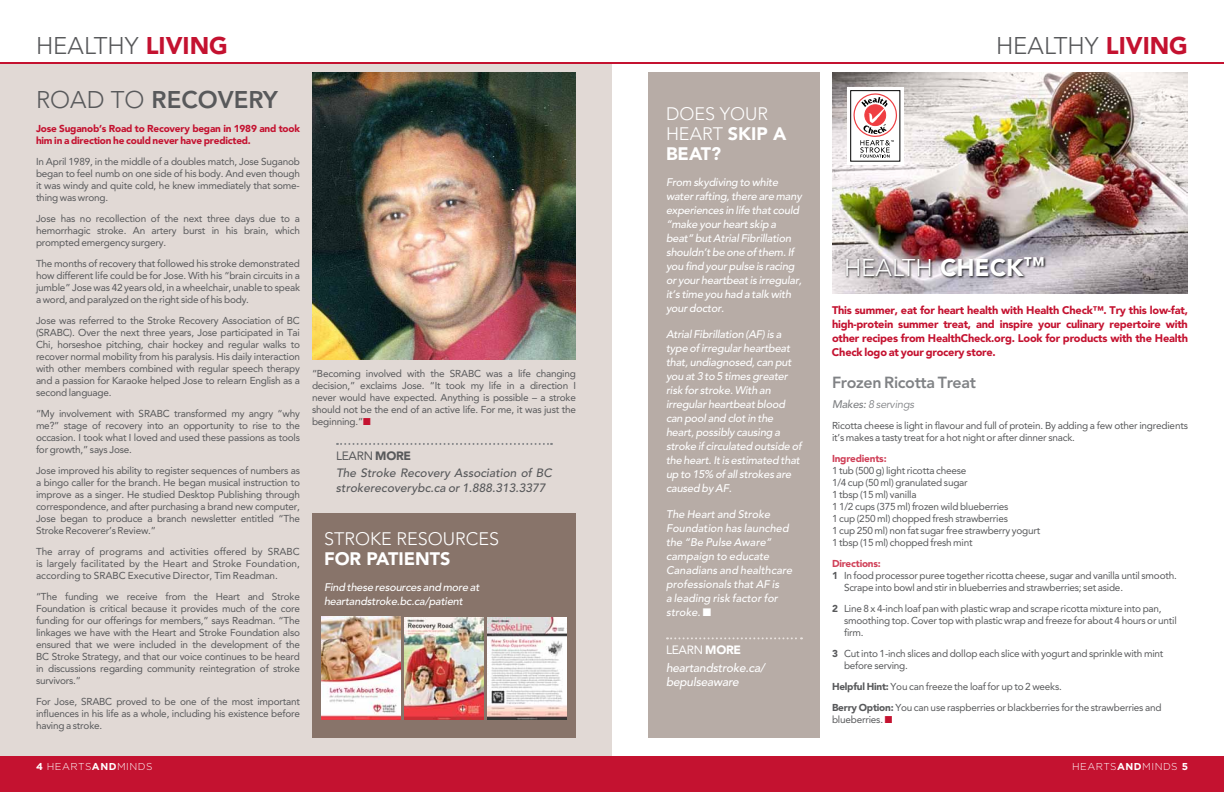
<style>
.page{position:relative;width:1224px;height:792px;background:#fff}
.page>*{position:absolute;margin:0;border:0;box-sizing:border-box;transform-origin:0 0}
.t1{font:300 24px "Avenir LT Std";color:#58595b}
.t2{font:800 24px "Avenir LT Std";color:#58595b}
.t3{font:300 24px "Avenir LT Std";color:#fff}
.t4{font:300 18px/20px "Avenir LT Std";color:#fff}
.t5{font:900 18px "Avenir LT Std";color:#fff}
.t6{font:800 16px "Avenir LT Std";letter-spacing:-.02em;color:#808285}
.t7{font:italic 500 12px/14.4px "Avenir LT Std";color:#58595b}
.t8{font:italic 500 12px/14.4px "Avenir LT Std";letter-spacing:-.02em;color:#fff}
.t9{font:12px "Avenir LT Std";color:#58595b}
.t10{font:12px "Avenir LT Std";color:#fff}
.t11{font:900 12px "Avenir LT Std";color:#58595b}
.t12{font:900 12px "Avenir LT Std";color:#fff}
.t13{font:italic 500 11px/14px "Avenir LT Std";letter-spacing:-.02em;color:#fff}
.t14{font:900 11px/14px "Avenir LT Std";letter-spacing:-.02em;color:#c41230;text-align:justify}
.t15{font:italic 500 11px/14px "Avenir LT Std";color:#fff}
.t16{font:italic 11px "Avenir LT Std";letter-spacing:-.02em;color:#808285}
.t17{font:10px/12px "Avenir LT Std";letter-spacing:-.02em;color:#58595b;text-align:justify}
.t18{font:900 10px/12px "Avenir LT Std";letter-spacing:-.02em;color:#c41230}
.t19{font:300 10px "Gotham";letter-spacing:.05em;color:#fff}
.t20{font:900 10px "Avenir LT Std";letter-spacing:-.02em;color:#d04159}
.s1{font-weight:900;color:#c41230}
.s2{font-weight:300}
.s3{color:#c41230}
.s4{font-weight:900}
.s5{font-weight:500}
.s6{font-weight:700}
</style>
<div class="page">
<img style="left:832px;top:72px;width:356px;height:222px">
<div style="left:0;top:63px;width:612px;height:693px;background:#e1d9d5"></div>
<svg style="left:337px;top:443px;width:215px;height:2px"></svg>
<img style="left:312px;top:72px;width:264px;height:288px">
<hr style="left:612px;top:62px;width:612px;height:2px;background:#c41230">
<hr style="left:0;top:62px;width:612px;height:2px;background:#c41230">
<div style="left:0;top:756px;width:612px;height:36px;background:#c41230"></div>
<div style="left:612px;top:756px;width:612px;height:36px;background:#c41230"></div>
<div style="left:648px;top:72px;width:172px;height:666px;background:#b7aca6"></div>
<svg style="left:667px;top:637px;width:135px;height:2px"></svg>
<div style="left:846px;top:257px;width:201px;height:23px;background:#000;opacity:.8"></div>
<div style="left:312px;top:513px;width:264px;height:225px;background:#88746a"></div>
<img style="left:322px;top:617px;width:79px;height:102px">
<img style="left:404px;top:617px;width:79px;height:102px">
<img style="left:487px;top:617px;width:79px;height:102px">
<div style="left:847px;top:87px;width:57px;height:78px;background:#fff"></div>
<div style="left:850px;top:90px;width:50px;height:72px;background:#fff;border:1px solid #000"></div>
<svg style="left:853px;top:92px;width:46px;height:66px"></svg>
<h1 class="t1" style="left:36px;top:32px;width:190px">HEALTHY <span class="s1">Living</span></h1>
<h1 class="t1" style="left:996px;top:32px;width:190px">HEALTHY <span class="s1">Living</span></h1>
<h1 class="t2" style="left:36px;top:86px;width:243px"><span class="s2">ROAD TO</span> Recovery</h1>
<p class="t18" style="left:36px;top:123px;width:265px">Jose Suganob’s Road to Recovery began in 1989 and took him in a direction he could never have predicted.</p>
<p class="t17" style="left:36px;top:156px;width:266px">In April 1989, in the middle of a doubles match, Jose Suganob began to feel numb on one side of his body. And even though it was windy and quite cold, he knew immediately that some&shy;thing was wrong.</p>
<p class="t17" style="left:36px;top:213px;width:265px">Jose has no recollection of the next three days due to a hemorrhagic stroke. An artery burst in his brain, which prompted emergency surgery.</p>
<p class="t17" style="left:36px;top:258px;width:266px">The months of recovery that followed his stroke demonstrated how different life could be for Jose. With his “brain circuits in a jumble” Jose was 42 years old, in a wheelchair, unable to speak a word, and paralyzed on the right side of his body.</p>
<p class="t17" style="left:36px;top:315px;width:266px">Jose was referred to the Stroke Recovery Association of BC (SRABC). Over the next three years, Jose participated in Tai Chi, horseshoe pitching, chair hockey and regular walks to recover normal mobility from his paralysis. His daily interaction with other members combined with regular speech therapy and a passion for Karaoke helped Jose to relearn English as a second language.</p>
<p class="t17" style="left:36px;top:408px;width:266px">“My involvement with SRABC transformed my angry “why me?” stage of recovery into an opportunity to rise to the occasion. I took what I loved and used these passions as tools for growth,” says Jose.</p>
<p class="t17" style="left:36px;top:465px;width:266px">Jose improved his ability to register sequences of numbers as a bingo caller for the branch. He began musical instruction to improve as a singer. He studied Desktop Publishing through correspondence, and after purchasing a brand new computer, Jose began to produce a branch newsletter entitled “The Stroke Recoverer’s Review.”</p>
<p class="t17" style="left:36px;top:546px;width:265px">The array of programs and activities offered by SRABC is largely facilitated by the Heart and Stroke Foundation, according to SRABC Executive Director, Tim Readman.</p>
<p class="t17" style="left:36px;top:591px;width:266px">“The funding we receive from the Heart and Stroke Foundation is critical because it provides much of the core funding for our offerings for members,” says Readman. “The linkages we have with the Heart and Stroke Foundation also ensured that we were included in the development of the BC Stroke Strategy, and that our voice continues to be heard in discussions regarding community reintegration of stroke survivors.”</p>
<p class="t17" style="left:36px;top:696px;width:266px">For Jose, SRABC proved to be one of the most important influences in his life as a whole, including his existence before having a stroke.</p>
<p class="t17" style="left:312px;top:367px;width:266px">“Becoming involved with the SRABC was a life changing decision,” exclaims Jose. “It took my life in a direction I never would have expected. Anything is possible – a stroke should not be the end of an active life. For me, it was just the beginning.”<span class="s3">■</span></p>
<p class="t9" style="left:336px;top:449px;width:22px">Learn</p>
<p class="t11" style="left:375px;top:449px;width:37px">More</p>
<p class="t7" style="left:336px;top:466px;width:218px">The Stroke Recovery Association of BC strokerecoverybc.ca or 1.888.313.3377</p>
<h2 class="t4" style="left:324px;top:529px;width:177px">STROKE RESOURCES</h2>
<h2 class="t5" style="left:324px;top:548px;width:126px">for Patients</h2>
<p class="t13" style="left:324px;top:581px;width:157px">Find these resources and more at heartandstroke.bc.ca/patient</p>
<h2 class="t4" style="left:666px;top:104px;width:118px">DOES YOUR<br>HEART <span class="s4">skip a beat?</span></h2>
<p class="t13" style="left:666px;top:175px;width:138px">From skydiving to white water rafting, there are many experiences in life that could “make your heart skip a beat” but Atrial Fibrillation shouldn’t be one of them. If you find your pulse is racing or your heartbeat is irregular, it’s time you had a talk with your doctor.</p>
<p class="t13" style="left:666px;top:328px;width:137px">Atrial Fibrillation (AF) is a type of irregular heartbeat that, undiagnosed, can put you at 3 to 5 times greater risk for stroke. With an irregular heartbeat blood can pool and clot in the heart, possibly causing a stroke if circulated outside of the heart. It is estimated that up to 15% of all strokes are caused by AF.</p>
<p class="t15" style="left:666px;top:508px;width:128px">The Heart and Stroke<br>Foundation has launched the “Be Pulse Aware” campaign to educate<br>Canadians and healthcare professionals that AF is<br>a leading risk factor for stroke. ■</p>
<p class="t10" style="left:666px;top:643px;width:22px">Learn</p>
<p class="t12" style="left:705px;top:643px;width:37px">more</p>
<p class="t8" style="left:666px;top:661px;width:100px">heartandstroke.ca/ bepulseaware</p>
<h1 class="t3" style="left:844px;top:254px;width:202px">HEALTH <span class="s4">Check</span><sup>™</sup></h1>
<p class="t14" style="left:832px;top:303px;width:358px">This summer, eat for heart health with Health Check™. Try this low-fat, high-protein summer treat, and inspire your culinary repertoire with other recipes from HealthCheck.org. Look for products with the Health Check logo at your grocery store.</p>
<h3 class="t6" style="left:832px;top:373px;width:145px">Frozen Ricotta Treat</h3>
<p class="t16" style="left:832px;top:398px;width:84px"><span class="s5">Makes:</span> 8 servings</p>
<p class="t17" style="left:832px;top:420px;width:357px">Ricotta cheese is light in flavour and full of protein. By adding a few other ingredients it’s makes a tasty treat for a hot night or after dinner snack.</p>
<p class="t20" style="left:832px;top:453px;width:56px">Ingredients:</p>
<p class="t17" style="left:832px;top:465px;width:210px;text-align:left">1 tub (500 g) light ricotta cheese<br>1/4 cup (50 ml) granulated sugar<br>1 tbsp (15 ml) vanilla<br>1 1/2 cups (375 ml) frozen wild blueberries<br>1 cup (250 ml) chopped fresh strawberries<br>1 cup 250 ml) non fat sugar free strawberry yogurt 1 tbsp (15 ml) chopped fresh mint</p>
<p class="t20" style="left:832px;top:558px;width:50px">Directions:</p>
<p class="t17" style="left:832px;top:570px;width:346px"><span class="s4">1</span> In food processor puree together ricotta cheese, sugar and vanilla until smooth.</p>
<p class="t17" style="left:844px;top:582px;width:281px">Scrape into bowl and stir in blueberries and strawberries; set aside.</p>
<p class="t17" style="left:844px;top:603px;width:334px;text-align:left;text-indent:-12px"><span class="s4">2</span> Line 8 x 4-inch loaf pan with plastic wrap and scrape ricotta mixture into pan, smoothing top. Cover top with plastic wrap and freeze for about 4 hours or until firm.</p>
<p class="t17" style="left:844px;top:648px;width:321px;text-indent:-12px"><span class="s4">3</span> Cut into 1-inch slices and dollop each slice with yogurt and sprinkle with mint before serving.</p>
<p class="t17" style="left:832px;top:676px;width:331px;line-height:21px"><span class="s4">Helpful Hint:</span> You can freeze the loaf for up to 2 weeks.<br><span class="s4">Berry Option:</span> You can use raspberries or blackberries for the strawberries and</p>
<p class="t17" style="left:832px;top:714px;width:62px">blueberries. <span class="s3">■</span></p>
<p class="t19" style="left:36px;top:760px;width:118px"><span class="s6">4</span> HEARTS<span class="s6">AND</span>MINDS</p>
<p class="t19" style="left:1072px;top:760px;width:117px">HEARTS<span class="s6">AND</span>MINDS <span class="s6">5</span></p>
</div>
